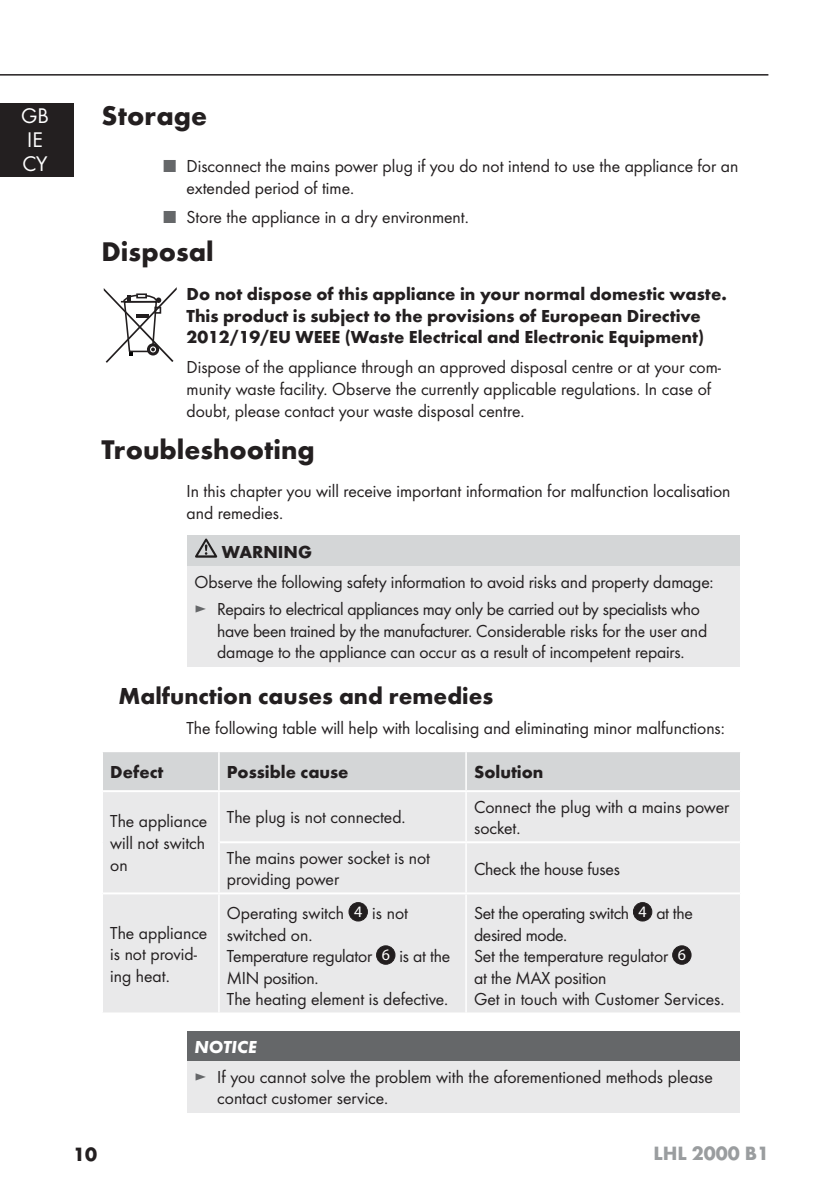
<style>
.page{position:relative;width:839px;height:1192px;background:#fff}
.page>*{position:absolute;margin:0;border:0;box-sizing:border-box;transform-origin:0 0}
.t1{font:700 28px "Futura";color:#231f20}
.t2{font:700 24px "Futura";color:#231f20}
.t3{font:22px/24px "Futura Boo";color:#fff}
.t4{font:700 20px "Futura";color:#9a9d9f}
.t5{font:700 20px "Futura";color:#231f20}
.t6{font:18px/21.6px "Futura Boo";color:#231f20}
.t7{font:700 18px/21.6px "Futura";color:#231f20}
.t8{font:18px/27.2px "Futura Boo";letter-spacing:-.02em;color:#231f20}
.t9{font:italic 700 18px "Futura";color:#fff}
.s1{color:#656769}
.s2{font-family:"Myriad";font-size:16px;color:#fff}
</style>
<div class="page">
<hr style="left:0;top:74px;width:768px;height:2px;background:#231f20">
<div style="left:0;top:103px;width:73px;height:74px;background:#231f20"></div>
<div style="left:187px;top:535px;width:552px;height:31px;background:#d4d6d7"></div>
<div style="left:187px;top:566px;width:552px;height:100px;background:#e9e9ea"></div>
<svg style="left:195px;top:538px;width:22px;height:19px"></svg>
<div style="left:103px;top:752px;width:637px;height:38px;background:#d4d6d7"></div>
<div style="left:103px;top:792px;width:637px;height:220px;background:#e9e9ea"></div>
<hr style="left:218px;top:752px;width:2px;height:38px;background:#fff">
<hr style="left:465px;top:752px;width:2px;height:38px;background:#fff">
<hr style="left:218px;top:792px;width:2px;height:50px;background:#fff">
<hr style="left:465px;top:792px;width:2px;height:49px;background:#fff">
<hr style="left:218px;top:842px;width:2px;height:50px;background:#fff">
<hr style="left:220px;top:841px;width:246px;height:2px;background:#fff">
<hr style="left:465px;top:843px;width:2px;height:49px;background:#fff">
<hr style="left:466px;top:841px;width:274px;height:2px;background:#fff">
<hr style="left:103px;top:892px;width:116px;height:2px;background:#fff">
<hr style="left:218px;top:894px;width:2px;height:118px;background:#fff">
<hr style="left:219px;top:892px;width:247px;height:2px;background:#fff">
<hr style="left:465px;top:894px;width:2px;height:118px;background:#fff">
<hr style="left:466px;top:892px;width:274px;height:2px;background:#fff">
<div style="left:349px;top:902px;width:18px;height:18px;background:#221e1f;border-radius:50%"></div>
<div style="left:349px;top:902px;width:19px;height:18px;border:1px solid #221e1f;border-radius:50%"></div>
<div style="left:376px;top:945px;width:19px;height:19px;background:#221e1f;border-radius:50%"></div>
<div style="left:376px;top:945px;width:19px;height:19px;border:1px solid #221e1f;border-radius:50%"></div>
<div style="left:633px;top:902px;width:19px;height:18px;background:#221e1f;border-radius:50%"></div>
<div style="left:633px;top:902px;width:19px;height:18px;border:1px solid #221e1f;border-radius:50%"></div>
<div style="left:672px;top:945px;width:19px;height:19px;background:#221e1f;border-radius:50%"></div>
<div style="left:672px;top:945px;width:19px;height:19px;border:1px solid #221e1f;border-radius:50%"></div>
<div style="left:187px;top:1030px;width:552px;height:30px;background:#656769"></div>
<div style="left:187px;top:1060px;width:552px;height:52px;background:#e9e9ea"></div>
<svg style="left:104px;top:287px;width:73px;height:76px"></svg>
<p class="t3" style="left:21px;top:105px;width:29px">GB<br>IE<br>CY</p>
<h1 class="t1" style="left:101px;top:105px;width:107px">Storage</h1>
<p class="t6" style="left:187px;top:157px;width:553px;text-indent:-23px"><span class="s1">■</span> Disconnect the mains power plug if you do not intend to use the appliance for an extended period of time.</p>
<p class="t6" style="left:164px;top:207px;width:306px"><span class="s1">■</span> Store the appliance in a dry environment.</p>
<h1 class="t1" style="left:101px;top:241px;width:114px">Disposal</h1>
<p class="t7" style="left:187px;top:284px;width:542px">Do not dispose of this appliance in your normal domestic waste.<br>This product is subject to the provisions of European Directive<br>2012/19/EU WEEE (Waste Electrical and Electronic Equipment)</p>
<p class="t6" style="left:187px;top:357px;width:536px">Dispose of the appliance through an approved disposal centre or at your com&shy;munity waste facility. Observe the currently applicable regulations. In case of doubt, please contact your waste disposal centre.</p>
<h1 class="t1" style="left:101px;top:438px;width:215px">Troubleshooting</h1>
<p class="t6" style="left:187px;top:481px;width:545px">In this chapter you will receive important information for malfunction localisation and remedies.</p>
<p class="t7" style="left:222px;top:542px;width:92px">WARNING</p>
<p class="t8" style="left:195px;top:569px;width:520px">Observe the following safety information to avoid risks and property damage: <span class="s1">►</span> Repairs to electrical appliances may only be carried out by specialists who</p>
<p class="t6" style="left:217px;top:620px;width:491px">have been trained by the manufacturer. Considerable risks for the user and damage to the appliance can occur as a result of incompetent repairs.</p>
<h2 class="t2" style="left:119px;top:686px;width:376px">Malfunction causes and remedies</h2>
<p class="t6" style="left:187px;top:718px;width:540px">The following table will help with localising and eliminating minor malfunctions:</p>
<p class="t7" style="left:110px;top:763px;width:55px">Defect</p>
<p class="t7" style="left:227px;top:763px;width:123px">Possible cause</p>
<p class="t7" style="left:474px;top:763px;width:71px">Solution</p>
<p class="t6" style="left:110px;top:811px;width:99px">The appliance will not switch on</p>
<p class="t6" style="left:227px;top:807px;width:180px">The plug is not connected.</p>
<p class="t6" style="left:474px;top:796px;width:257px">Connect the plug with a mains power socket.</p>
<p class="t6" style="left:227px;top:847px;width:205px">The mains power socket is not providing power</p>
<p class="t6" style="left:474px;top:858px;width:147px">Check the house fuses</p>
<p class="t6" style="left:227px;top:902px;width:225px">Operating switch <span class="s2">4</span> is not switched on.<br>Temperature regulator <span class="s2">6</span> is at the<br>MIN position.<br>The heating element is defective.</p>
<p class="t6" style="left:474px;top:902px;width:252px">Set the operating switch <span class="s2">4</span> at the desired mode.<br>Set the temperature regulator <span class="s2">6<br></span>at the MAX position<br>Get in touch with Customer Services.</p>
<p class="t9" style="left:195px;top:1040px;width:64px">NOTICE</p>
<p class="t6" style="left:217px;top:1066px;width:497px;text-indent:-23px"><span class="s1">►</span> If you cannot solve the problem with the aforementioned methods please contact customer service.</p>
<p class="t6" style="left:110px;top:922px;width:99px">The appliance is not provid&shy;ing heat.</p>
<p class="t5" style="left:73px;top:1145px;width:25px">10</p>
<p class="t4" style="left:653px;top:1144px;width:117px">LHL 2000 B1</p>
</div>
